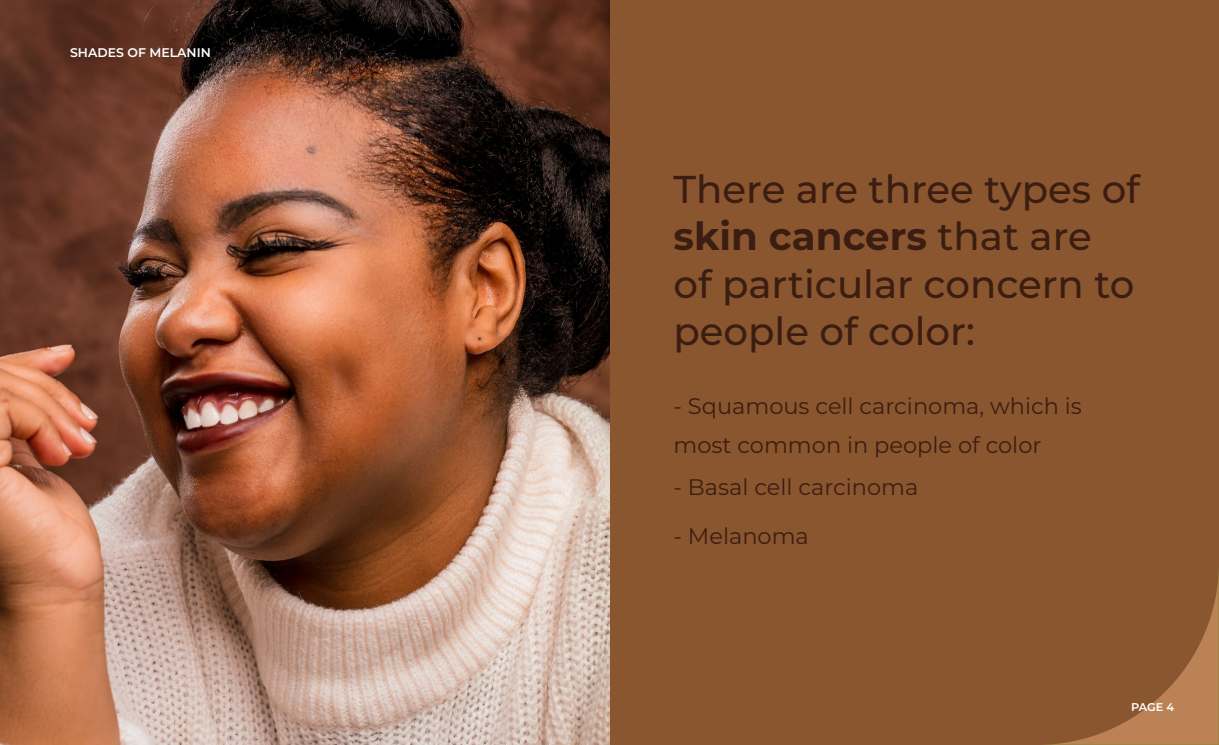
<style>
.page{position:relative;width:1219px;height:745px;background:#fff}
.page>*{position:absolute;margin:0;border:0;box-sizing:border-box;transform-origin:0 0}
.t1{font:500 38.75px/47.5px "Montserrat";color:#3c1d11}
.t2{font:22.5px/38.4px "Montserrat";color:#3c1d11}
.t3{font:600 12.5px "Montserrat";color:#fff}
.t4{font:11.25px "Montserrat";color:#fff}
.t5{font:600 11.25px "Montserrat";color:#fff}
.s1{font-weight:500}
.s2{font-weight:700}
</style>
<div class="page">
<div style="left:609px;top:0;width:610px;height:744px;background:#8a5630"></div>
<img style="left:0;top:0;width:609px;height:744px">
<p class="t4" style="left:74px;top:44px;width:127px">SHADES OF <span class="s1">MELANIN</span></p>
<p class="t3" style="left:70px;top:44px;width:142px">SHADES OF MELANIN</p>
<h1 class="t1" style="left:673px;top:164px;width:468px">There are three types of <span class="s2">skin cancers</span> that are<br>of particular concern to people of color:</h1>
<p class="t2" style="left:673px;top:386px;width:410px">- Squamous cell carcinoma, which is most common in people of color</p>
<p class="t2" style="left:673px;top:466px;width:246px">- Basal cell carcinoma</p>
<p class="t2" style="left:673px;top:515px;width:137px">- Melanoma</p>
<p class="t5" style="left:1131px;top:699px;width:44px">PAGE 4</p>
</div>
